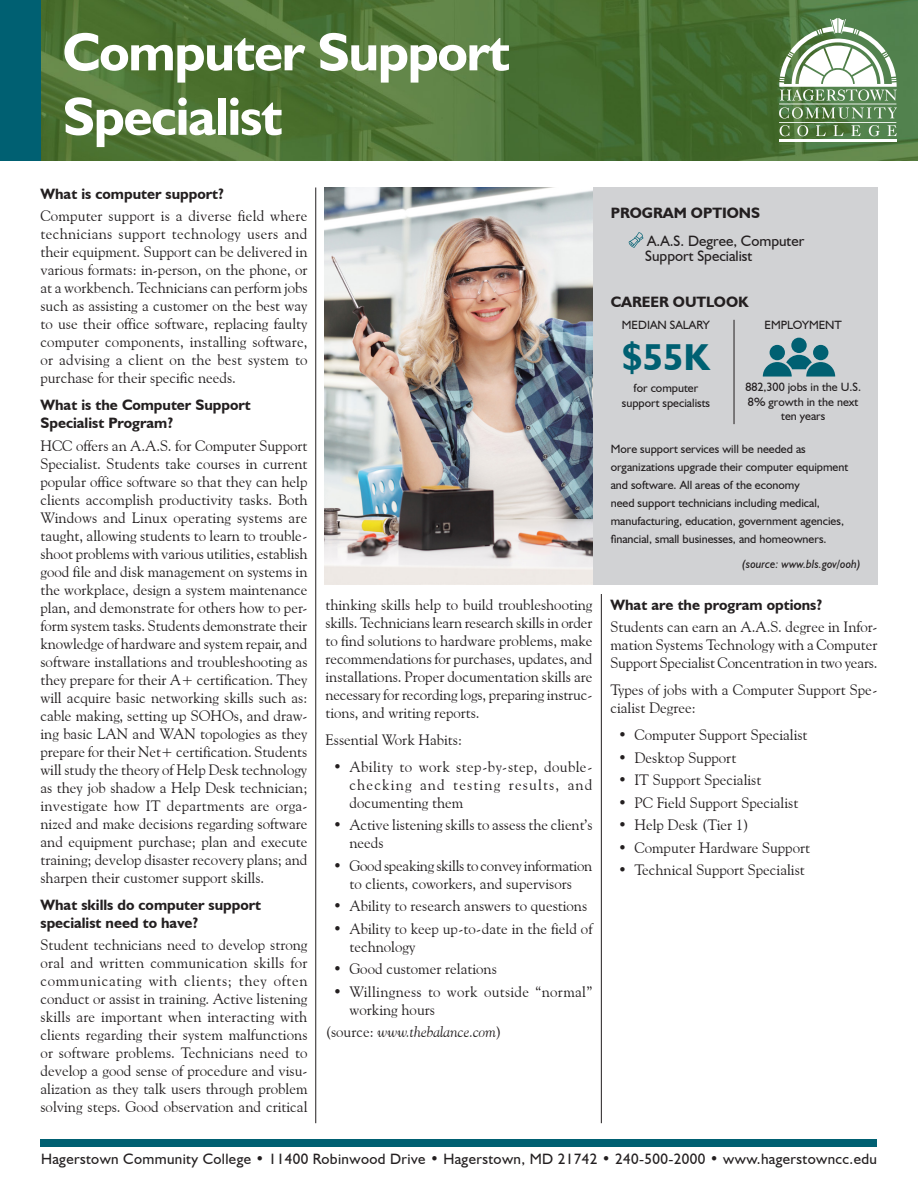
<style>
.page{position:relative;width:918px;height:1188px;background:#fff}
.page>*{position:absolute;margin:0;border:0;box-sizing:border-box;transform-origin:0 0}
.t1{font:700 54px/64.5px "Humanist 521 BT";letter-spacing:-.02em;color:#fff}
.Courses{font:700 37.5px "Humanist 521 BT";color:#006072}
.Body_9_10_5{font:15px/18px "Goudy Old Style BT";color:#231f20;text-align:justify}
.body_bullet_NUMBERED{font:15px/18px "Goudy Old Style BT";color:#231f20}
.bold_subhead{font:700 15px/18px "Humanist 521 BT";color:#231f20}
.Courses-2{font:15px "Humanist 521 BT";letter-spacing:.025em;color:#231f20}
.body_bullet_NUMBERED-2{font:15px/18px "Goudy Old Style BT";letter-spacing:.02em;color:#231f20}
.Courses-3{font:15px/14.4px "Humanist 521 BT";color:#231f20}
.Body_9_10_5-2{font:italic 15px "Goudy Old Style BT";color:#231f20}
.Courses-4{font:700 15px "Humanist 521 BT";color:#231f20}
.Body_10_12{font:12px/18px "Humanist 521 BT";color:#231f20}
.Courses-5{font:12px/14.4px "Humanist 521 BT";color:#231f20;text-align:center}
.Body_10_12-2{font:italic 12px "Humanist 521 BT";color:#231f20}
.s1{font-style:normal}
</style>
<div class="page">
<img style="left:40px;top:0;width:878px;height:160px">
<hr style="left:779px;top:122px;width:117px;height:1px;background:#fff">
<hr style="left:779px;top:104px;width:117px;height:1px;background:#fff">
<hr style="left:779px;top:139px;width:117px;height:3px;background:#fff">
<svg style="left:779px;top:107px;width:118px;height:12px"></svg>
<svg style="left:780px;top:125px;width:117px;height:11px"></svg>
<svg style="left:779px;top:18px;width:118px;height:83px"></svg>
<div style="left:0;top:0;width:40px;height:160px;background:#006072"></div>
<hr style="left:315px;top:188px;width:1px;height:935px;background:#231f20">
<hr style="left:601px;top:594px;width:1px;height:529px;background:#231f20">
<div style="left:40px;top:1139px;width:838px;height:7px;background:#006072"></div>
<div style="left:326px;top:188px;width:552px;height:397px;background:#d1d2d4"></div>
<svg style="left:629px;top:232px;width:15px;height:16px"></svg>
<hr style="left:734px;top:320px;width:1px;height:104px;background:#231f20">
<div style="left:770px;top:345px;width:15px;height:15px;background:#006072;border-radius:50%"></div>
<div style="left:813px;top:345px;width:15px;height:15px;background:#006072;border-radius:50%"></div>
<div style="left:791px;top:338px;width:16px;height:15px;background:#006072;border-radius:50%"></div>
<svg style="left:763px;top:355px;width:72px;height:22px"></svg>
<img style="left:324px;top:188px;width:268px;height:397px">
<p class="t1" style="left:63px;top:18px;width:449px">Computer Support<br>Specialist</p>
<p class="bold_subhead" style="left:40px;top:184px;width:185px">What is computer support?</p>
<p class="Body_9_10_5" style="left:40px;top:207px;width:269px">Computer support is a diverse field where technicians support technology users and their equipment. Support can be delivered in various formats: in-person, on the phone, or at a workbench. Technicians can perform jobs such as assisting a customer on the best way to use their office software, replacing faulty computer components, installing software, or advising a client on the best system to purchase for their specific needs.</p>
<p class="bold_subhead" style="left:40px;top:396px;width:212px">What is the Computer Support<br>Specialist Program?</p>
<p class="Body_9_10_5" style="left:40px;top:436px;width:269px">HCC offers an A.A.S. for Computer Support Specialist. Students take courses in current popular office software so that they can help clients accomplish productivity tasks. Both Windows and Linux operating systems are taught, allowing students to learn to trouble&shy;shoot problems with various utilities, establish good file and disk management on systems in the workplace, design a system maintenance plan, and demonstrate for others how to per&shy;form system tasks. Students demonstrate their knowledge of hardware and system repair, and software installations and troubleshooting as they prepare for their A+ certification. They will acquire basic networking skills such as: cable making, setting up SOHOs, and draw&shy;ing basic LAN and WAN topologies as they prepare for their Net+ certification. Students will study the theory of Help Desk technology as they job shadow a Help Desk technician; investigate how IT departments are orga&shy;nized and make decisions regarding software and equipment purchase; plan and execute training; develop disaster recovery plans; and sharpen their customer support skills.</p>
<p class="bold_subhead" style="left:40px;top:895px;width:222px">What skills do computer support specialist need to have?</p>
<p class="Body_9_10_5" style="left:40px;top:936px;width:269px">Student technicians need to develop strong oral and written communication skills for communicating with clients; they often conduct or assist in training. Active listening skills are important when interacting with clients regarding their system malfunctions or software problems. Technicians need to develop a good sense of procedure and visu&shy;alization as they talk users through problem solving steps. Good observation and critical</p>
<p class="Body_9_10_5" style="left:326px;top:595px;width:269px">thinking skills help to build troubleshooting skills. Technicians learn research skills in order to find solutions to hardware problems, make recommendations for purchases, updates, and installations. Proper documentation skills are necessary for recording logs, preparing instruc&shy;tions, and writing reports.</p>
<p class="Body_9_10_5" style="left:326px;top:730px;width:138px">Essential Work Habits:</p>
<p class="body_bullet_NUMBERED" style="left:350px;top:757px;width:245px;text-align:justify;text-indent:-16px">• Ability to work step-by-step, double&shy;checking and testing results, and documenting them</p>
<p class="body_bullet_NUMBERED" style="left:350px;top:816px;width:245px;text-indent:-16px">• Active listening skills to assess the client’s needs</p>
<p class="body_bullet_NUMBERED" style="left:333px;top:856px;width:261px;text-align:center">• Good speaking skills to convey information to clients, coworkers, and supervisors</p>
<p class="body_bullet_NUMBERED" style="left:333px;top:897px;width:256px">• Ability to research answers to questions</p>
<p class="body_bullet_NUMBERED" style="left:350px;top:919px;width:244px;text-indent:-16px">• Ability to keep up-to-date in the field of technology</p>
<p class="body_bullet_NUMBERED" style="left:333px;top:960px;width:165px">• Good customer relations</p>
<p class="body_bullet_NUMBERED-2" style="left:350px;top:982px;width:244px;text-indent:-16px">• Willingness to work outside “normal” working hours</p>
<p class="Body_9_10_5-2" style="left:326px;top:1023px;width:178px"><span class="s1">(source:</span> www.thebalance.com<span class="s1">)</span></p>
<p class="Courses-4" style="left:611px;top:204px;width:151px">PROGRAM OPTIONS</p>
<p class="Courses-3" style="left:645px;top:234px;width:161px">A.A.S. Degree, Computer<br>Support Specialist</p>
<p class="Courses-4" style="left:611px;top:292px;width:139px">CAREER OUTLOOK</p>
<p class="Courses-5" style="left:622px;top:317px;width:90px">MEDIAN SALARY</p>
<p class="Courses" style="left:622px;top:334px;width:89px">$55K</p>
<p class="Courses-5" style="left:622px;top:380px;width:90px;line-height:15px">for computer support specialists</p>
<p class="Courses-5" style="left:764px;top:317px;width:79px">EMPLOYMENT</p>
<p class="Courses-5" style="left:745px;top:380px;width:117px">882,300 jobs in the U.S.<br>8% growth in the next ten years</p>
<p class="Body_10_12" style="left:611px;top:440px;width:239px">More support services will be needed as organizations upgrade their computer equipment and software. All areas of the economy<br>need support technicians including medical, manufacturing, education, government agencies, financial, small businesses, and homeowners.</p>
<p class="Body_10_12-2" style="left:742px;top:556px;width:121px">(source: www.bls.gov/ooh)</p>
<p class="bold_subhead" style="left:610px;top:595px;width:213px">What are the program options?</p>
<p class="Body_9_10_5" style="left:610px;top:618px;width:269px">Students can earn an A.A.S. degree in Infor&shy;mation Systems Technology with a Computer Support Specialist Concentration in two years.</p>
<p class="Body_9_10_5" style="left:610px;top:681px;width:268px">Types of jobs with a Computer Support Spe&shy;cialist Degree:</p>
<p class="body_bullet_NUMBERED" style="left:618px;top:726px;width:191px">• Computer Support Specialist</p>
<p class="body_bullet_NUMBERED" style="left:618px;top:748px;width:120px">• Desktop Support</p>
<p class="body_bullet_NUMBERED" style="left:618px;top:771px;width:145px">• IT Support Specialist</p>
<p class="body_bullet_NUMBERED" style="left:618px;top:793px;width:182px">• PC Field Support Specialist</p>
<p class="body_bullet_NUMBERED" style="left:618px;top:816px;width:132px">• Help Desk (Tier 1)</p>
<p class="body_bullet_NUMBERED" style="left:618px;top:838px;width:193px">• Computer Hardware Support</p>
<p class="body_bullet_NUMBERED" style="left:618px;top:861px;width:188px">• Technical Support Specialist</p>
<p class="Courses-2" style="left:41px;top:1149px;width:837px">Hagerstown Community College • 11400 Robinwood Drive • Hagerstown, MD 21742 • 240-500-2000 • www.hagerstowncc.edu</p>
</div>
